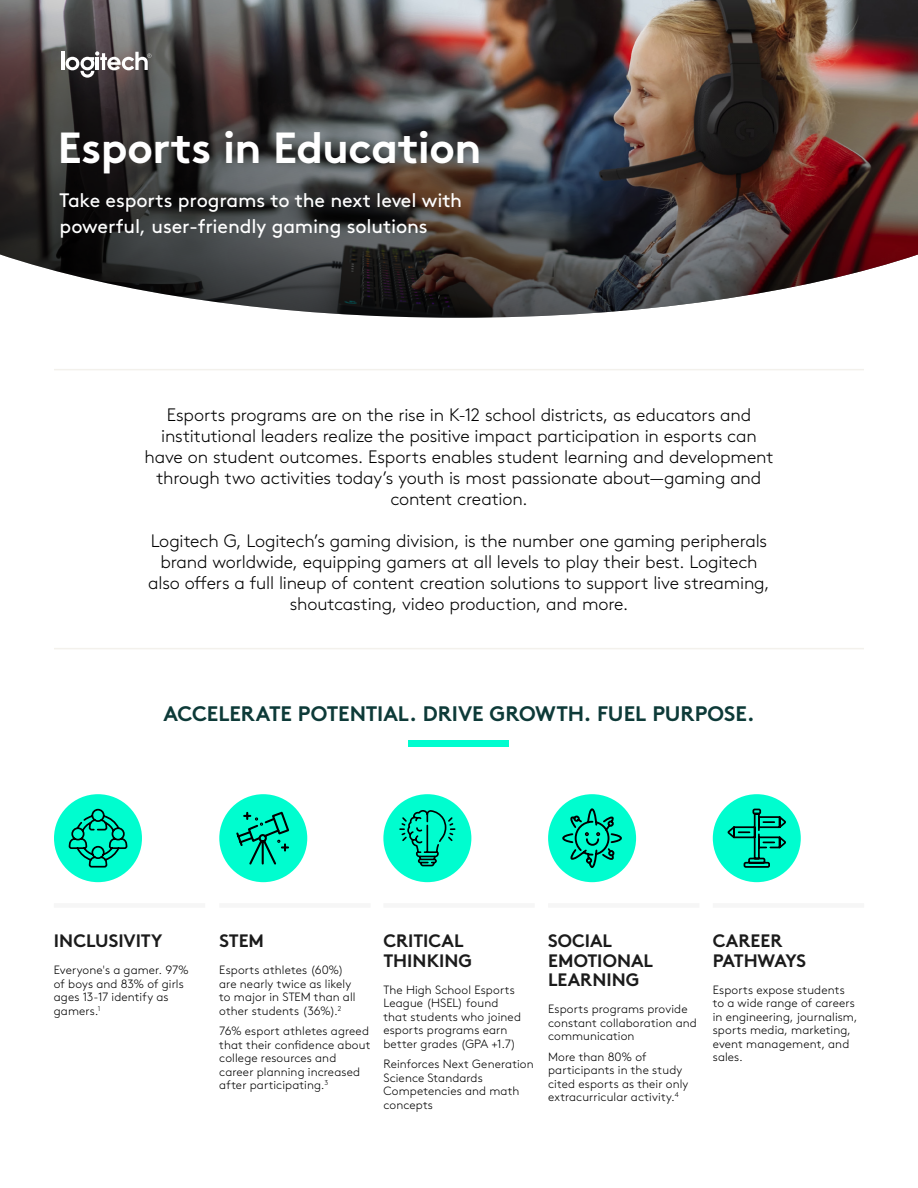
<style>
.page{position:relative;width:918px;height:1188px;background:#fff}
.page>*{position:absolute;margin:0;border:0;box-sizing:border-box;transform-origin:0 0}
.t1{font:700 43.5px "Brown Pro";letter-spacing:-.015em;color:#fff}
.Headline{font:700 21px "Brown Pro";letter-spacing:-.005em;color:#0d3a38}
.Sub_Header{font:19.5px/25.5px "Brown Pro";letter-spacing:-.01em;color:#fff}
.Copy{font:300 18px/21px "Brown Pro";letter-spacing:-.01em;color:#000;text-align:center}
.Copy-2{font:700 18px/19.5px "Brown Pro";color:#1b1b1b}
.Copy-3{font:300 12px/13.5px "Brown Pro";letter-spacing:.01em;color:#000}
</style>
<div class="page">
<img style="left:0;top:0;width:918px;height:318px">
<hr style="left:61px;top:52px;width:3px;height:18px;background:#fff">
<svg style="left:66px;top:51px;width:85px;height:27px"></svg>
<hr style="left:54px;top:369px;width:810px;height:1px;background:#f3f1ec">
<hr style="left:54px;top:648px;width:810px;height:1px;background:#f3f1ec">
<div style="left:54px;top:794px;width:88px;height:88px;background:#00fdcf;border-radius:50%"></div>
<svg style="left:68px;top:808px;width:60px;height:60px"></svg>
<div style="left:219px;top:794px;width:88px;height:88px;background:#00fdcf;border-radius:50%"></div>
<svg style="left:235px;top:811px;width:56px;height:72px"></svg>
<div style="left:383px;top:794px;width:88px;height:88px;background:#00fdcf;border-radius:50%"></div>
<svg style="left:399px;top:810px;width:57px;height:57px"></svg>
<div style="left:548px;top:794px;width:88px;height:88px;background:#00fdcf;border-radius:50%"></div>
<svg style="left:562px;top:808px;width:60px;height:60px"></svg>
<div style="left:713px;top:794px;width:88px;height:88px;background:#00fdcf;border-radius:50%"></div>
<svg style="left:727px;top:808px;width:59px;height:60px"></svg>
<div style="left:409px;top:740px;width:100px;height:7px;background:#00fdcf"></div>
<div style="left:54px;top:903px;width:151px;height:5px;background:#f6f6f6"></div>
<div style="left:219px;top:903px;width:152px;height:5px;background:#f6f6f6"></div>
<div style="left:383px;top:903px;width:152px;height:5px;background:#f6f6f6"></div>
<div style="left:548px;top:903px;width:151px;height:5px;background:#f6f6f6"></div>
<div style="left:713px;top:903px;width:151px;height:5px;background:#f6f6f6"></div>
<p class="t1" style="left:58px;top:112px;width:425px">Esports in Education</p>
<p class="Sub_Header" style="left:60px;top:186px;width:404px">Take esports programs to the next level with powerful, user-friendly gaming solutions</p>
<p class="Copy" style="left:144px;top:403px;width:631px">Esports programs are on the rise in K-12 school districts, as educators and institutional leaders realize the positive impact participation in esports can have on student outcomes. Esports enables student learning and development through two activities today’s youth is most passionate about—gaming and content creation.</p>
<p class="Copy" style="left:148px;top:529px;width:623px">Logitech G, Logitech’s gaming division, is the number one gaming peripherals brand worldwide, equipping gamers at all levels to play their best. Logitech also offers a full lineup of content creation solutions to support live streaming, shoutcasting, video production, and more.</p>
<p class="Headline" style="left:163px;top:697px;width:593px">ACCELERATE POTENTIAL. DRIVE GROWTH. FUEL PURPOSE.</p>
<p class="Copy-2" style="left:54px;top:929px;width:110px">INCLUSIVITY</p>
<p class="Copy-3" style="left:54px;top:963px;width:136px">Everyone's a gamer. 97% of boys and 83% of girls ages 13-17 identify as gamers.<sup>1</sup></p>
<p class="Copy-2" style="left:219px;top:929px;width:46px">STEM</p>
<p class="Copy-3" style="left:219px;top:963px;width:138px">Esports athletes (60%) are nearly twice as likely to major in STEM than all other students (36%).<sup>2</sup></p>
<p class="Copy-3" style="left:219px;top:1023px;width:153px">76% esport athletes agreed that their confidence about college resources and career planning increased after participating.<sup>3</sup></p>
<p class="Copy-2" style="left:383px;top:929px;width:90px">CRITICAL<br>THINKING</p>
<p class="Copy-3" style="left:383px;top:982px;width:139px">The High School Esports<br>League (HSEL) found that students who joined esports programs earn better grades (GPA +1.7)</p>
<p class="Copy-3" style="left:383px;top:1056px;width:152px">Reinforces Next Generation<br>Science Standards<br>Competencies and math concepts</p>
<p class="Copy-2" style="left:548px;top:929px;width:107px">SOCIAL<br>EMOTIONAL<br>LEARNING</p>
<p class="Copy-3" style="left:548px;top:1002px;width:150px">Esports programs provide constant collaboration and communication</p>
<p class="Copy-3" style="left:548px;top:1049px;width:142px">More than 80% of participants in the study cited esports as their only extracurricular activity.<sup>4</sup></p>
<p class="Copy-2" style="left:713px;top:929px;width:95px">CAREER<br>PATHWAYS</p>
<p class="Copy-3" style="left:713px;top:982px;width:146px">Esports expose students to a wide range of careers in engineering, journalism, sports media, marketing, event management, and sales.</p>
</div>
